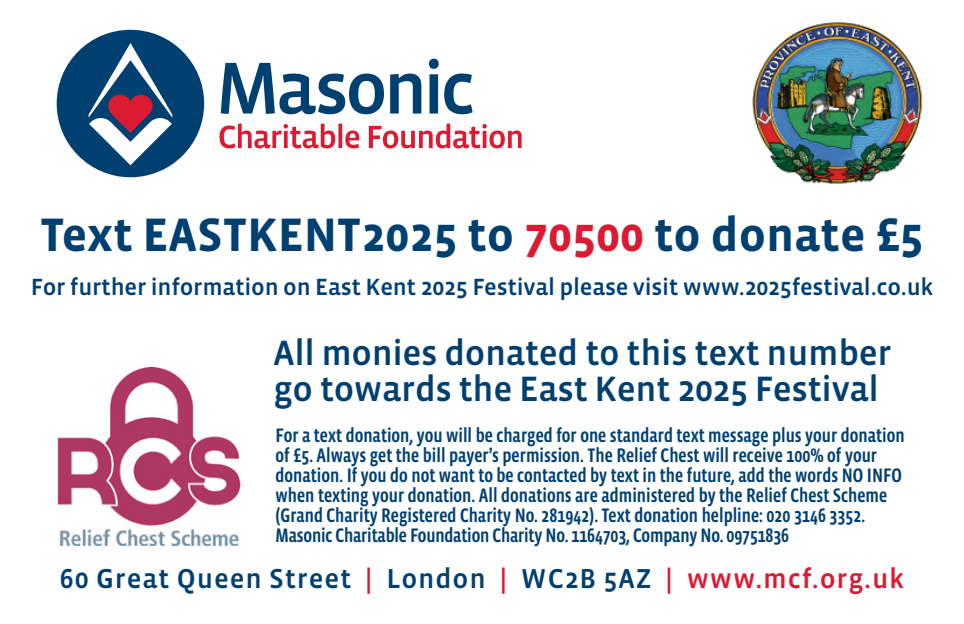
<style>
.page{position:relative;width:964px;height:624px;background:#fff}
.page>*{position:absolute;margin:0;border:0;box-sizing:border-box;transform-origin:0 0}
.t1{font:700 48px "Vista Sans OTCE";color:#004071}
.t2{font:500 36px/36px "Vista Sans OTCE";letter-spacing:-.01em;color:#004071}
.t3{font:500 28px "Vista Sans OTCE";letter-spacing:.03em;color:#004071}
.t4{font:500 24px "Vista Sans OTCE";letter-spacing:-.01em;color:#004071}
.t5{font:500 20px/20px "Vista Sans Nar OTCE";color:#004071}
.s1{color:#dc1a32}
</style>
<div class="page">
<div style="left:57px;top:30px;width:147px;height:147px;background:#004071;border-radius:50%"></div>
<svg style="left:221px;top:63px;width:163px;height:51px"></svg>
<svg style="left:390px;top:74px;width:31px;height:39px"></svg>
<svg style="left:429px;top:59px;width:43px;height:55px"></svg>
<svg style="left:219px;top:123px;width:140px;height:25px"></svg>
<svg style="left:369px;top:123px;width:153px;height:25px"></svg>
<svg style="left:89px;top:43px;width:83px;height:122px"></svg>
<img style="left:57px;top:367px;width:184px;height:178px">
<img style="left:752px;top:22px;width:171px;height:162px">
<p class="t1" style="left:41px;top:208px;width:884px">Text EASTKENT2025 to <span class="s1">70500</span> to donate £5</p>
<p class="t4" style="left:31px;top:273px;width:904px">For further information on East Kent 2025 Festival please visit www.2025festival.co.uk</p>
<p class="t2" style="left:274px;top:335px;width:619px">All monies donated to this text number go towards the East Kent 2025 Festival</p>
<p class="t5" style="left:276px;top:425px;width:630px">For a text donation, you will be charged for one standard text message plus your donation of £5. Always get the bill payer’s permission. The Relief Chest will receive 100% of your donation. If you do not want to be contacted by text in the future, add the words NO INFO when texting your donation. All donations are administered by the Relief Chest Scheme (Grand Charity Registered Charity No. 281942). Text donation helpline: 020 3146 3352.<br>Masonic Charitable Foundation Charity No. 1164703, Company No. 09751836</p>
<p class="t3" style="left:60px;top:562px;width:845px">60 Great Queen Street <span class="s1">|</span> London <span class="s1">|</span> WC2B 5AZ <span class="s1">| www.mcf.org.uk</span></p>
</div>
